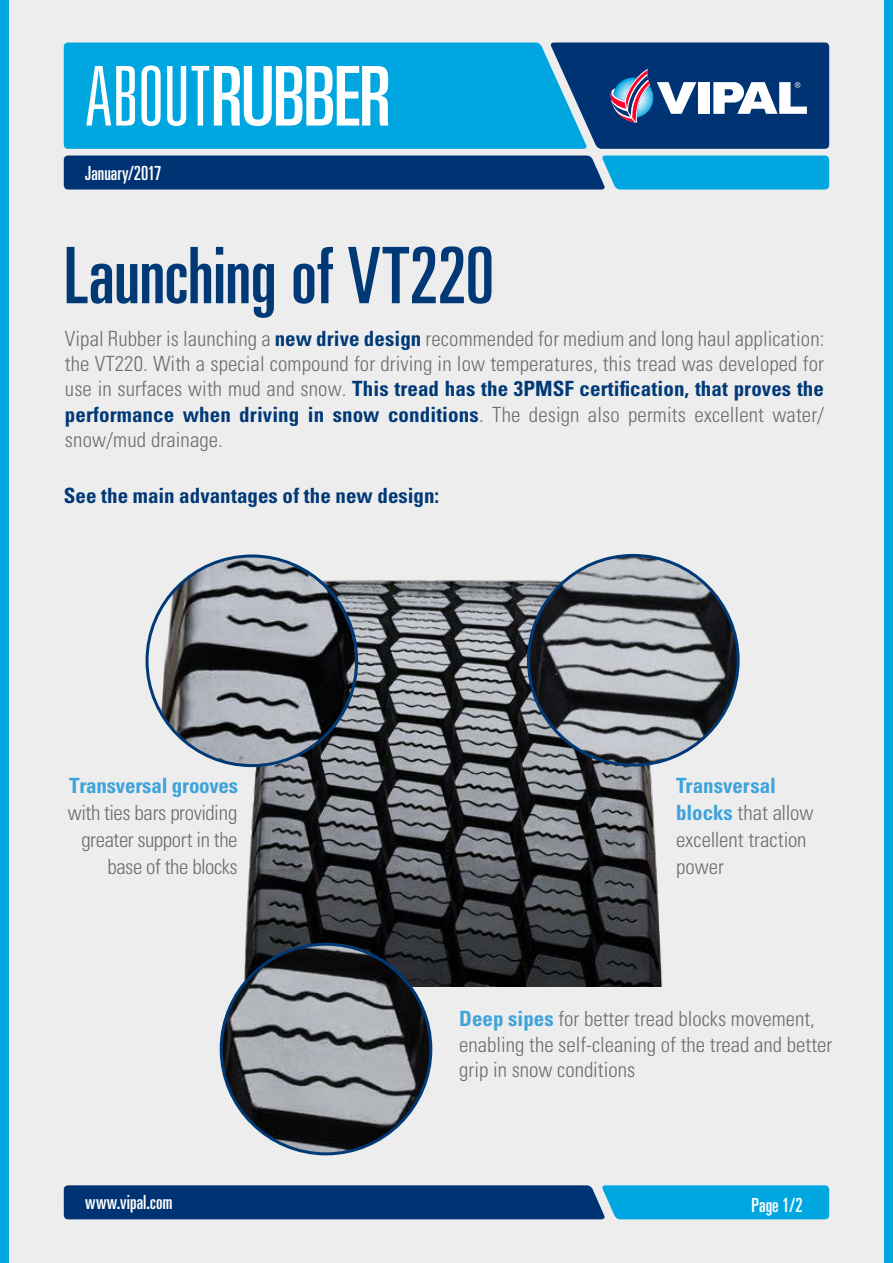
<style>
.page{position:relative;width:893px;height:1263px;background:#fff}
.page>*{position:absolute;margin:0;border:0;box-sizing:border-box;transform-origin:0 0}
.t1{font:ultra-condensed 82.5px "Univers LT Std";letter-spacing:-.02em;color:#fff}
.t2{font:ultra-condensed 78px "Univers LT Std";letter-spacing:-.01em;color:#003976}
.t3{font:300 condensed 21px/25.2px "Univers LT Std";color:#6d6e71}
.t4{font:300 condensed 21px/27px "Univers LT Std";letter-spacing:-.02em;color:#6d6e71;text-align:right}
.t5{font:700 condensed 21px "Univers LT Std";color:#003976}
.t6{font:700 condensed 21px "Univers LT Std";letter-spacing:-.01em;color:#3ea3db}
.t7{font:ultra-condensed 19.5px "Univers LT Std";color:#fff}
.s1{font-weight:300}
.s2{font-weight:700;color:#003976}
.s3{font-weight:700;color:#3ea3db}
</style>
<div class="page">
<div style="left:0;top:0;width:889px;height:1263px;background:#ededed"></div>
<div style="left:64px;top:43px;width:485px;height:106px;background:#00a6df"></div>
<div style="left:0;top:0;width:9px;height:1263px;background:#00a6df"></div>
<div style="left:884px;top:0;width:9px;height:1263px;background:#00a6df"></div>
<svg style="left:549px;top:43px;width:280px;height:106px;background:#26568c"></svg>
<div style="left:698px;top:82px;width:11px;height:32px;background:#fff"></div>
<svg style="left:64px;top:156px;width:765px;height:34px;background:#065894"></svg>
<svg style="left:64px;top:1185px;width:765px;height:34px;background:#055894"></svg>
<img style="left:145px;top:553px;width:592px;height:434px">
<img style="left:528px;top:555px;width:210px;height:210px;border-radius:105px">
<img style="left:147px;top:556px;width:210px;height:210px;border-radius:105px">
<img style="left:221px;top:944px;width:210px;height:210px;border-radius:105px">
<h1 class="t1" style="left:85px;top:49px;width:308px"><span class="s1">ABOUT</span>RUBBER</h1>
<p class="t7" style="left:85px;top:162px;width:78px">January/2017</p>
<h2 class="t2" style="left:64px;top:231px;width:432px">Launching of VT220</h2>
<p class="t3" style="left:65px;top:326px;width:761px;text-align:justify">Vipal Rubber is launching a <span class="s2">new drive design</span> recommended for medium and long haul application: the VT220. With a special compound for driving in low temperatures, this tread was developed for use in surfaces with mud and snow. <span class="s2">This tread has the 3PMSF certification, that proves the performance when driving in snow conditions</span>. The design also permits excellent water/ snow/mud drainage.</p>
<p class="t5" style="left:64px;top:483px;width:377px">See the main advantages of the new design:</p>
<p class="t6" style="left:69px;top:773px;width:171px">Transversal grooves</p>
<p class="t4" style="left:68px;top:799px;width:171px">with ties bars providing greater support in the base of the blocks</p>
<p class="t7" style="left:85px;top:1191px;width:89px">www.vipal.com</p>
<p class="t3" style="left:676px;top:772px;width:139px;line-height:27px"><span class="s3">Transversal blocks</span> that allow excellent traction power</p>
<p class="t3" style="left:459px;top:1006px;width:375px"><span class="s3">Deep sipes</span> for better tread blocks movement, enabling the self-cleaning of the tread and better grip in snow conditions</p>
<p class="t7" style="left:752px;top:1193px;width:52px">Page 1/2</p>
</div>
